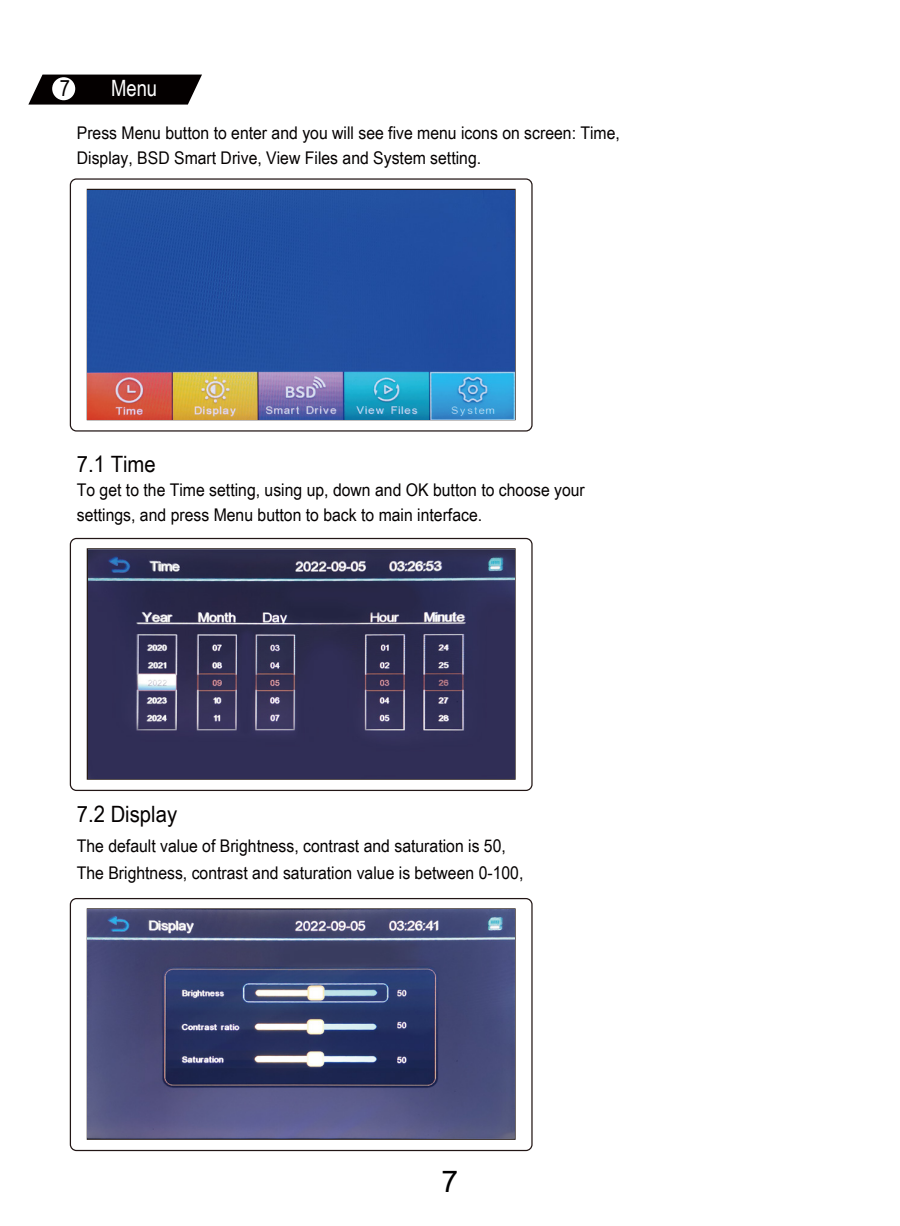
<style>
.page{position:relative;width:900px;height:1226px;background:#fff}
.page>*{position:absolute;margin:0;border:0;box-sizing:border-box;transform-origin:0 0}
.t1{font:30px "Arial";color:#000}
.t2{font:22.5px "Arial Narrow";color:#040000;scale:1.1 1}
.t3{font:22.5px "Arial Narrow";color:#fff}
.t4{font:22.5px "Arial Narrow";color:#040000}
.t5{font:17.5px/24.8px "Arial Narrow";color:#040000;scale:1.1 1}
</style>
<div class="page">
<div style="left:70px;top:178px;width:463px;height:254px;border:1px solid #221615;border-radius:6px"></div>
<img style="left:88px;top:190px;width:426px;height:229px">
<div style="left:70px;top:538px;width:463px;height:253px;border:1px solid #221615;border-radius:6px"></div>
<div style="left:70px;top:898px;width:463px;height:253px;border:1px solid #221615;border-radius:6px"></div>
<img style="left:88px;top:549px;width:426px;height:229px">
<img style="left:88px;top:910px;width:426px;height:229px">
<svg style="left:28px;top:75px;width:174px;height:30px;background:#1e1b1b"></svg>
<div style="left:52px;top:77px;width:23px;height:23px;background:#fff;border-radius:50%"></div>
<p class="t4" style="left:60px;top:72px;width:12px">7</p>
<p class="t3" style="left:111px;top:72px;width:48px">Menu</p>
<p class="t5" style="left:77px;top:120px;width:495px">Press Menu button to enter and you will see five menu icons on screen: Time,</p>
<p class="t5" style="left:77px;top:145px;width:369px">Display, BSD Smart Drive, View Files and System setting.</p>
<p class="t2" style="left:77px;top:447px;width:73px">7.1 Time</p>
<p class="t5" style="left:77px;top:477px;width:463px">To get to the Time setting, using up, down and OK button to choose your settings, and press Menu button to back to main interface.</p>
<p class="t2" style="left:77px;top:798px;width:93px">7.2 Display</p>
<p class="t5" style="left:77px;top:831px;width:408px;line-height:27px">The default value of Brightness, contrast and saturation is 50,<br>The Brightness, contrast and saturation value is between 0-100,</p>
<h1 class="t1" style="left:442px;top:1161px;width:18px">7</h1>
</div>
